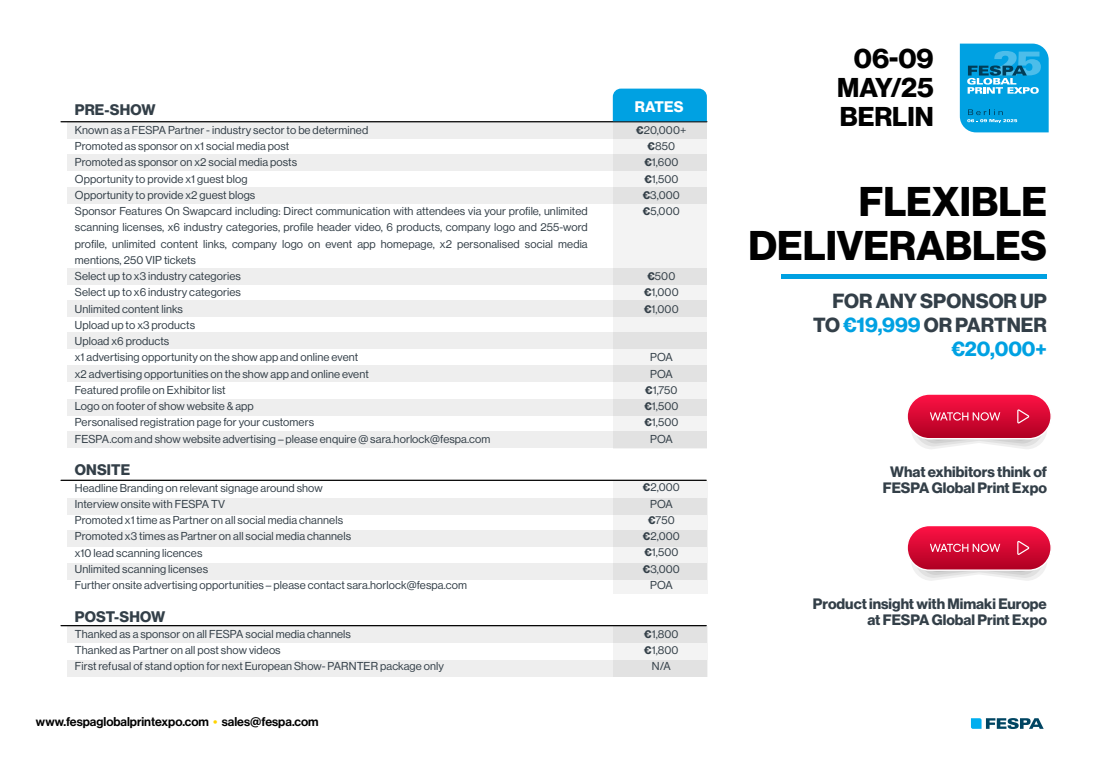
<style>
.page{position:relative;width:1099px;height:762px;background:#fff}
.page>*{position:absolute;margin:0;border:0;box-sizing:border-box;transform-origin:0 0}
.t1{font:40.62px/44.5px "N Haas Grotesk DS Pro 75 Bd";color:#000;text-align:right}
.t2{font:26.62px/29.2px "N Haas Grotesk DS Pro 75 Bd";color:#000;text-align:justify}
.t3{font:20px/24px "N Haas Grotesk DS Pro 75 Bd";color:#333f48;text-align:right}
.t4{font:15px "N Haas Grotesk DS Pro 75 Bd";letter-spacing:.01em;color:#333f48}
.t5{font:15px "N Haas Grotesk DS Pro 75 Bd";letter-spacing:.01em;color:#fff}
.t6{font:14.75px/16.1px "N Haas Grotesk DS Pro 75 Bd";color:#333f48;text-align:right}
.t7{font:12.5px "N Haas Grotesk DS Pro 65 Md";color:#000}
.t8{font:11.25px/16.2px "N Haas Grotesk DS Pro 55 Rg";letter-spacing:.01em;color:#333f48}
.s1{color:#ffd400}
.s2{font-family:"N Haas Grotesk DS Pro 75 Bd"}
.s3{color:#00a1e2}
</style>
<div class="page">
<svg style="left:970px;top:718px;width:73px;height:11px"></svg>
<hr style="left:781px;top:274px;width:265px;height:4px;background:#00a1e2">
<hr style="left:61px;top:121px;width:646px;height:1px;background:#000">
<hr style="left:61px;top:480px;width:645px;height:1px;background:#000">
<hr style="left:61px;top:625px;width:645px;height:1px;background:#000">
<div style="left:612px;top:100px;width:94px;height:348px;background:#f3f3f3"></div>
<div style="left:613px;top:481px;width:94px;height:112px;background:#f3f3f3"></div>
<div style="left:613px;top:626px;width:94px;height:50px;background:#f3f3f3"></div>
<div style="left:67px;top:122px;width:639px;height:16px;background:#eee"></div>
<div style="left:67px;top:154px;width:639px;height:16px;background:#eee"></div>
<div style="left:67px;top:187px;width:639px;height:17px;background:#eee"></div>
<div style="left:67px;top:300px;width:639px;height:17px;background:#eee"></div>
<div style="left:67px;top:332px;width:639px;height:17px;background:#eee"></div>
<div style="left:67px;top:365px;width:639px;height:17px;background:#eee"></div>
<div style="left:67px;top:399px;width:639px;height:17px;background:#eee"></div>
<div style="left:67px;top:431px;width:639px;height:17px;background:#eee"></div>
<div style="left:67px;top:498px;width:639px;height:16px;background:#eee"></div>
<div style="left:67px;top:530px;width:639px;height:16px;background:#eee"></div>
<div style="left:67px;top:563px;width:639px;height:16px;background:#eee"></div>
<div style="left:67px;top:627px;width:639px;height:16px;background:#eee"></div>
<div style="left:67px;top:660px;width:639px;height:16px;background:#eee"></div>
<div style="left:67px;top:268px;width:639px;height:17px;background:#eee"></div>
<div style="left:613px;top:89px;width:94px;height:32px;background:#00a1e2"></div>
<div style="left:911px;top:539px;width:136px;height:42px;background:linear-gradient(to right,#f9f9f9,#f9f9f9);border-radius:21px"></div>
<svg style="left:914px;top:540px;width:129px;height:38px"></svg>
<svg style="left:918px;top:540px;width:121px;height:35px"></svg>
<svg style="left:922px;top:540px;width:113px;height:32px"></svg>
<svg style="left:907px;top:526px;width:144px;height:45px;background:#db2c50"></svg>
<svg style="left:911px;top:408px;width:136px;height:41px"></svg>
<svg style="left:914px;top:408px;width:129px;height:38px"></svg>
<svg style="left:918px;top:409px;width:121px;height:34px"></svg>
<div style="left:922px;top:409px;width:113px;height:32px;background:#e5e5e5;border-radius:16px"></div>
<svg style="left:907px;top:394px;width:144px;height:45px;background:#dc2c51"></svg>
<svg style="left:959px;top:44px;width:89px;height:88px;background:#1ca6de"></svg>
<h3 class="t4" style="left:75px;top:101px;width:82px">PRE-SHOW</h3>
<p class="t8" style="left:75px;top:122px;width:514px">Known as a FESPA Partner - industry sector to be determined<br>Promoted as sponsor on x1 social media post<br>Promoted as sponsor on x2 social media posts<br>Opportunity to provide x1 guest blog<br>Opportunity to provide x2 guest blogs<br>Sponsor Features On Swapcard including: Direct communication with attendees via your profile, unlimited scanning licenses, x6 industry categories, profile header video, 6 products, company logo and 255-word profile, unlimited content links, company logo on event app homepage, x2 personalised social media mentions, 250 VIP tickets<br>Select up to x3 industry categories<br>Select up to x6 industry categories<br>Unlimited content links<br>Upload up to x3 products<br>Upload x6 products<br>x1 advertising opportunity on the show app and online event<br>x2 advertising opportunities on the show app and online event<br>Featured profile on Exhibitor list<br>Logo on footer of show website &amp; app<br>Personalised registration page for your customers<br>FESPA.com and show website advertising – please enquire @ sara.horlock@fespa.com</p>
<h3 class="t4" style="left:75px;top:461px;width:57px">ONSITE</h3>
<p class="t8" style="left:75px;top:479px;width:393px">Headline Branding on relevant signage around show<br>Interview onsite with FESPA TV<br>Promoted x1 time as Partner on all social media channels<br>Promoted x3 times as Partner on all social media channels<br>x10 lead scanning licences<br>Unlimited scanning licenses<br>Further onsite advertising opportunities – please contact sara.horlock@fespa.com</p>
<h3 class="t4" style="left:75px;top:607px;width:92px">POST-SHOW</h3>
<p class="t8" style="left:75px;top:626px;width:371px">Thanked as a sponsor on all FESPA social media channels<br>Thanked as Partner on all post show videos<br>First refusal of stand option for next European Show- PARNTER package only</p>
<p class="t7" style="left:36px;top:714px;width:284px">www.fespaglobalprintexpo.com <span class="s1">•</span> sales@fespa.com</p>
<h3 class="t5" style="left:635px;top:98px;width:50px">RATES</h3>
<p class="t8" style="left:636px;top:122px;width:52px;text-align:center"><span class="s2">€</span>20,000+ <span class="s2">€</span>850 <span class="s2">€</span>1,600 <span class="s2">€</span>1,500 <span class="s2">€</span>3,000 <span class="s2">€</span>5,000</p>
<p class="t8" style="left:644px;top:268px;width:36px"><span class="s2">€</span>500 <span class="s2">€</span>1,000 <span class="s2">€</span>1,000</p>
<p class="t8" style="left:644px;top:349px;width:36px;text-align:center">POA<br>POA <span class="s2">€</span>1,750 <span class="s2">€</span>1,500 <span class="s2">€</span>1,500<br>POA</p>
<p class="t8" style="left:643px;top:479px;width:39px;text-align:center"><span class="s2">€</span>2,000<br>POA <span class="s2">€</span>750 <span class="s2">€</span>2,000 <span class="s2">€</span>1,500 <span class="s2">€</span>3,000<br>POA</p>
<p class="t8" style="left:644px;top:626px;width:36px;text-align:center"><span class="s2">€</span>1,800 <span class="s2">€</span>1,800<br>N/A</p>
<h2 class="t2" style="left:837px;top:44px;width:98px;text-indent:17px">06-09<br>MAY/25<br>BERLIN</h2>
<h1 class="t1" style="left:748px;top:180px;width:300px">FLEXIBLE<br>DELIVERABLES</h1>
<h3 class="t3" style="left:813px;top:289px;width:235px">FOR ANY SPONSOR UP<br>TO <span class="s3">€19,999</span> OR PARTNER <span class="s3">€20,000+</span></h3>
<h3 class="t6" style="left:882px;top:464px;width:166px;text-align:center">What exhibitors think of<br>FESPA Global Print Expo</h3>
<h3 class="t6" style="left:812px;top:596px;width:235px">Product insight with Mimaki Europe at FESPA Global Print Expo</h3>
</div>
